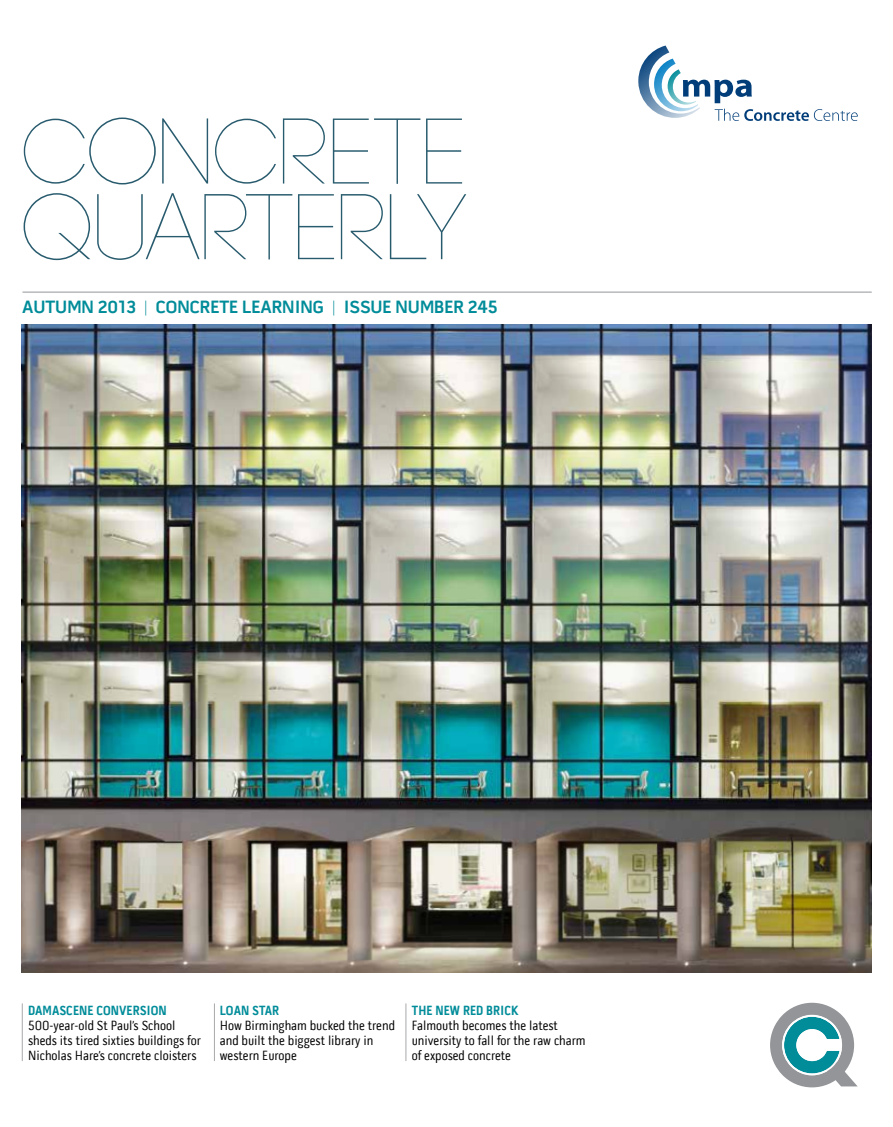
<style>
.page{position:relative;width:893px;height:1127px;background:#fff}
.page>*{position:absolute;margin:0;border:0;box-sizing:border-box;transform-origin:0 0}
.t1{font:300 93px/75.6px "Code";color:#285b6e}
.t2{font:700 18px "Pill Gothic 600 mg";color:#008c99}
.t3{font:13.5px/15px "Pill Gothic 300 mg";color:#000}
.t4{font:700 13.5px "Pill Gothic 300 mg";color:#008c99}
.s1{font-weight:100}
</style>
<div class="page">
<svg style="left:638px;top:46px;width:220px;height:75px"></svg>
<hr style="left:406px;top:1003px;width:1px;height:58px;background:#a7a9ac">
<hr style="left:214px;top:1003px;width:1px;height:58px;background:#a7a9ac">
<hr style="left:22px;top:1003px;width:1px;height:58px;background:#a7a9ac">
<hr style="left:23px;top:292px;width:849px;height:1px;background:#939598">
<img style="left:21px;top:325px;width:851px;height:647px">
<svg style="left:770px;top:1003px;width:88px;height:84px"></svg>
<h1 class="t1" style="left:21px;top:116px;width:447px">CONCRETE<br>QUARTERLY</h1>
<h2 class="t2" style="left:22px;top:295px;width:387px">AUTUMN 2013 <span class="s1">|</span> CONCRETE LEARNING <span class="s1">|</span> I SSUE NUM</h2>
<h2 class="t2" style="left:434px;top:295px;width:65px">BER 245</h2>
<p class="t4" style="left:28px;top:1002px;width:140px">DAMASCENE CONVERSION</p>
<p class="t3" style="left:28px;top:1018px;width:174px">500-year-old St Paul’s School sheds its tired sixties buildings for<br>Nicholas Hare’s concrete cloisters</p>
<p class="t4" style="left:220px;top:1002px;width:61px">LOAN STAR</p>
<p class="t3" style="left:220px;top:1018px;width:177px">How Birmingham bucked the trend and built the biggest library in western Europe</p>
<p class="t4" style="left:412px;top:1002px;width:109px">THE NEW RED BRICK</p>
<p class="t3" style="left:412px;top:1018px;width:175px">Falmouth becomes the latest university to fall for the raw charm of exposed concrete</p>
</div>
